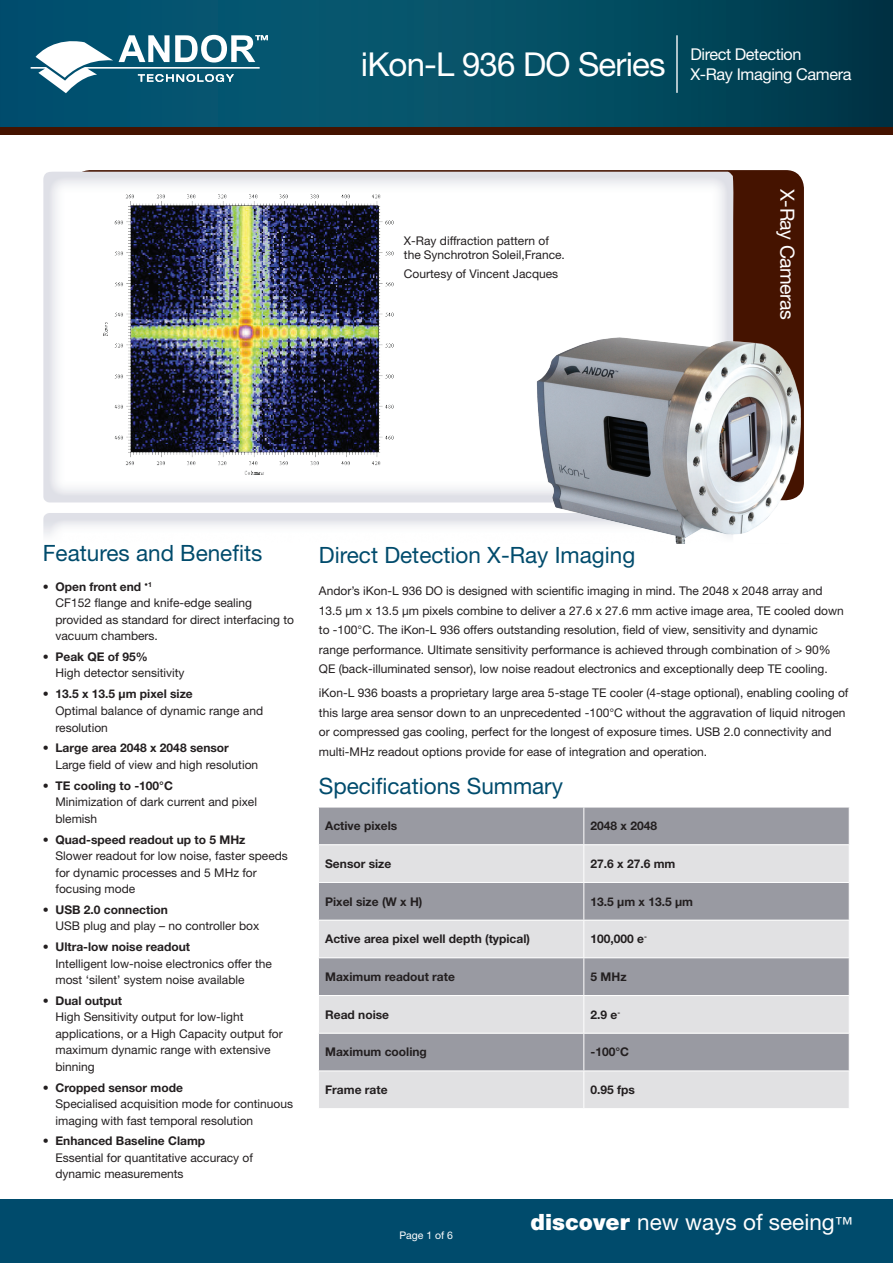
<style>
.page{position:relative;width:893px;height:1263px;background:#fff}
.page>*{position:absolute;margin:0;border:0;box-sizing:border-box;transform-origin:0 0}
.t1{font:33px "Helvetica Neue LT Std";letter-spacing:-.025em;color:#fff}
.t2{font:22.5px "Helvetica Neue LT Std";color:#004b6c}
.t3{font:22.5px "Helvetica Neue LT Std";color:#fff}
.t4{font:19.5px "Helvetica Neue LT Std";letter-spacing:-.025em;color:#fff}
.t5{font:16.2px/20.4px "Helvetica Neue LT Std";letter-spacing:-.025em;color:#fff}
.t6{font:12px/16.5px "Helvetica Neue LT Std";color:#231f20}
.t7{font:700 12px "Helvetica Neue LT Std";color:#231f20}
.t8{font:10.5px "Helvetica Neue LT Std";color:#fff}
.s1{font-weight:700}
.s2{font-weight:900}
.s3{font-size:18px}
</style>
<div class="page">
<div style="left:0;top:1199px;width:893px;height:64px;background:#004b6c"></div>
<div style="left:0;top:126px;width:893px;height:9px;background:#451300"></div>
<svg style="left:0;top:0;width:893px;height:126px;background:#034b62"></svg>
<svg style="left:31px;top:35px;width:237px;height:58px"></svg>
<hr style="left:676px;top:35px;width:2px;height:58px;background:#fff">
<div style="left:72px;top:170px;width:732px;height:330px;background:#451300;border-radius:18px"></div>
<div style="left:319px;top:808px;width:530px;height:36px;background:#999aa2"></div>
<svg style="left:319px;top:845px;width:530px;height:263px;background:#c2c3c7"></svg>
<hr style="left:583px;top:807px;width:1px;height:37px;background:#fff">
<hr style="left:583px;top:845px;width:1px;height:37px;background:#fff">
<hr style="left:318px;top:882px;width:266px;height:1px;background:#fff">
<hr style="left:584px;top:882px;width:266px;height:1px;background:#fff">
<hr style="left:583px;top:883px;width:1px;height:37px;background:#fff">
<hr style="left:318px;top:920px;width:266px;height:1px;background:#fff">
<hr style="left:584px;top:920px;width:266px;height:1px;background:#fff">
<hr style="left:583px;top:920px;width:1px;height:37px;background:#fff">
<hr style="left:318px;top:957px;width:266px;height:1px;background:#fff">
<hr style="left:584px;top:957px;width:266px;height:1px;background:#fff">
<hr style="left:583px;top:958px;width:1px;height:37px;background:#fff">
<hr style="left:318px;top:995px;width:266px;height:1px;background:#fff">
<hr style="left:584px;top:995px;width:266px;height:1px;background:#fff">
<hr style="left:583px;top:996px;width:1px;height:37px;background:#fff">
<hr style="left:318px;top:1033px;width:266px;height:1px;background:#fff">
<hr style="left:584px;top:1033px;width:266px;height:1px;background:#fff">
<hr style="left:583px;top:1033px;width:1px;height:37px;background:#fff">
<hr style="left:318px;top:1070px;width:266px;height:1px;background:#fff">
<hr style="left:584px;top:1070px;width:266px;height:1px;background:#fff">
<hr style="left:583px;top:1071px;width:1px;height:37px;background:#fff">
<img style="left:43px;top:172px;width:691px;height:364px">
<img style="left:527px;top:327px;width:277px;height:216px">
<img style="left:101px;top:187px;width:300px;height:294px">
<h1 class="t1" style="left:361px;top:44px;width:306px">iKon-L 936 DO Series</h1>
<h3 class="t5" style="left:690px;top:44px;width:163px">Direct Detection<br>X-Ray Imaging Camera</h3>
<p class="t6" style="left:404px;top:233px;width:162px;line-height:14.4px">X-Ray diffraction pattern of the Synchrotron Soleil,France.</p>
<p class="t6" style="left:404px;top:265px;width:156px">Courtesy of Vincent Jacques</p>
<h3 class="t4" style="left:799px;top:189px;width:133px;rotate:90deg">X-Ray Cameras</h3>
<h2 class="t2" style="left:43px;top:540px;width:221px">Features and Benefits</h2>
<p class="t6" style="left:55px;top:578px;width:240px;text-indent:-13px"><span class="s1">• Open front end</span> <sup>•1<br></sup>CF152 flange and knife-edge sealing provided as standard for direct interfacing to vacuum chambers.</p>
<p class="t7" style="left:43px;top:649px;width:107px">• Peak QE of 95%</p>
<p class="t6" style="left:55px;top:665px;width:131px">High detector sensitivity</p>
<p class="t7" style="left:43px;top:686px;width:152px">• 13.5 x 13.5 µm pixel size</p>
<p class="t6" style="left:55px;top:702px;width:209px">Optimal balance of dynamic range and resolution</p>
<p class="t7" style="left:43px;top:741px;width:188px">• Large area 2048 x 2048 sensor</p>
<p class="t6" style="left:55px;top:756px;width:204px">Large field of view and high resolution</p>
<p class="t7" style="left:43px;top:778px;width:132px">• TE cooling to -100°C</p>
<p class="t6" style="left:55px;top:794px;width:203px">Minimization of dark current and pixel blemish</p>
<p class="t7" style="left:43px;top:832px;width:204px">• Quad-speed readout up to 5 MHz</p>
<p class="t6" style="left:55px;top:847px;width:234px">Slower readout for low noise, faster speeds for dynamic processes and 5 MHz for focusing mode</p>
<p class="t7" style="left:43px;top:902px;width:127px">• USB 2.0 connection</p>
<p class="t6" style="left:55px;top:918px;width:205px">USB plug and play – no controller box</p>
<p class="t7" style="left:43px;top:939px;width:149px">• Ultra-low noise readout</p>
<p class="t6" style="left:55px;top:955px;width:218px">Intelligent low-noise electronics offer the most ‘silent’ system noise available</p>
<p class="t7" style="left:43px;top:993px;width:81px">• Dual output</p>
<p class="t6" style="left:55px;top:1009px;width:229px">High Sensitivity output for low-light applications, or a High Capacity output for maximum dynamic range with extensive binning</p>
<p class="t7" style="left:43px;top:1080px;width:142px">• Cropped sensor mode</p>
<p class="t6" style="left:55px;top:1095px;width:239px">Specialised acquisition mode for continuous imaging with fast temporal resolution</p>
<p class="t7" style="left:43px;top:1134px;width:164px">• Enhanced Baseline Clamp</p>
<p class="t6" style="left:55px;top:1149px;width:199px">Essential for quantitative accuracy of dynamic measurements</p>
<h2 class="t2" style="left:319px;top:542px;width:318px">Direct Detection X-Ray Imaging</h2>
<p class="t6" style="left:319px;top:581px;width:526px;line-height:19.5px">Andor’s iKon-L 936 DO is designed with scientific imaging in mind. The 2048 x 2048 array and 13.5 µm x 13.5 µm pixels combine to deliver a 27.6 x 27.6 mm active image area, TE cooled down to -100°C. The iKon-L 936 offers outstanding resolution, field of view, sensitivity and dynamic range performance. Ultimate sensitivity performance is achieved through combination of &gt; 90% QE (back-illuminated sensor), low noise readout electronics and exceptionally deep TE cooling.</p>
<p class="t6" style="left:319px;top:683px;width:531px;line-height:19.5px">iKon-L 936 boasts a proprietary large area 5-stage TE cooler (4-stage optional), enabling cooling of this large area sensor down to an unprecedented -100°C without the aggravation of liquid nitrogen or compressed gas cooling, perfect for the longest of exposure times. USB 2.0 connectivity and multi-MHz readout options provide for ease of integration and operation.</p>
<h2 class="t2" style="left:319px;top:773px;width:246px">Specifications Summary</h2>
<p class="t7" style="left:325px;top:818px;width:74px">Active pixels</p>
<p class="t7" style="left:591px;top:818px;width:68px">2048 x 2048</p>
<p class="t7" style="left:325px;top:856px;width:68px">Sensor size</p>
<p class="t7" style="left:591px;top:856px;width:86px">27.6 x 27.6 mm</p>
<p class="t7" style="left:325px;top:894px;width:99px">Pixel size (W x H)</p>
<p class="t7" style="left:591px;top:894px;width:104px">13.5 µm x 13.5 µm</p>
<p class="t7" style="left:325px;top:931px;width:206px">Active area pixel well depth (typical)</p>
<p class="t7" style="left:591px;top:931px;width:58px">100,000 e<sup>-</sup></p>
<p class="t7" style="left:325px;top:969px;width:131px">Maximum readout rate</p>
<p class="t7" style="left:591px;top:969px;width:38px">5 MHz</p>
<p class="t7" style="left:325px;top:1007px;width:65px">Read noise</p>
<p class="t7" style="left:591px;top:1007px;width:31px">2.9 e<sup>-</sup></p>
<p class="t7" style="left:325px;top:1045px;width:103px">Maximum cooling</p>
<p class="t7" style="left:591px;top:1045px;width:40px">-100°C</p>
<p class="t7" style="left:325px;top:1082px;width:64px">Frame rate</p>
<p class="t7" style="left:591px;top:1082px;width:46px">0.95 fps</p>
<p class="t8" style="left:399px;top:1228px;width:55px">Page 1 of 6</p>
<h2 class="t3" style="left:531px;top:1209px;width:323px"><span class="s2">discover</span> new ways of seeing<span class="s3">™</span></h2>
</div>
